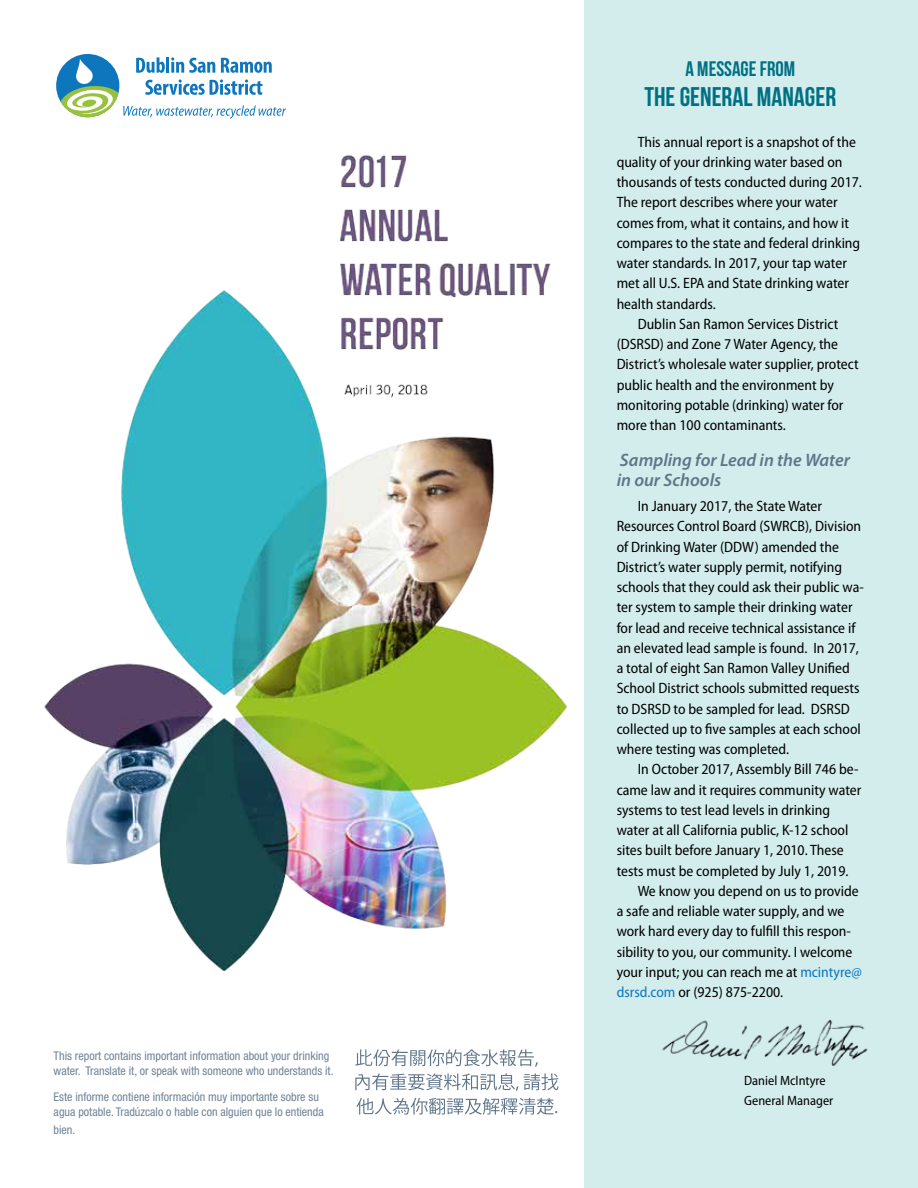
<style>
.page{position:relative;width:918px;height:1188px;background:#fff}
.page>*{position:absolute;margin:0;border:0;box-sizing:border-box;transform-origin:0 0}
.t1{font:700 27px "Bebas Neue";color:#007184}
.t2{font:700 21px "Bebas Neue";color:#007184}
.t3{font:italic 600 18px/20.2px "Myriad Pro";color:#5f758a}
.t4{font:semi-condensed 15px/20.2px "Myriad Pro";color:#000}
.t5{font:semi-condensed 13.5px/20.2px "Myriad Pro";color:#000}
.t6{font:condensed 12px/15px "Helvetica Neue LT Std";color:#6f8396}
.s1{color:#0d76bd}
</style>
<div class="page">
<div style="left:585px;top:0;width:333px;height:1188px;background:#d3eded"></div>
<svg style="left:355px;top:1049px;width:183px;height:18px"></svg>
<svg style="left:355px;top:1073px;width:203px;height:18px"></svg>
<svg style="left:356px;top:1098px;width:201px;height:17px"></svg>
<svg style="left:56px;top:54px;width:230px;height:65px"></svg>
<img style="left:662px;top:1019px;width:206px;height:47px">
<img style="left:44px;top:134px;width:541px;height:836px">
<p class="t6" style="left:54px;top:1048px;width:281px">This report contains important information about your drinking water. Translate it, or speak with someone who understands it.</p>
<p class="t6" style="left:54px;top:1089px;width:272px">Este informe contiene información muy importante sobre su agua potable. Tradúzcalo o hable con alguien que lo entienda</p>
<p class="t6" style="left:54px;top:1122px;width:23px">bien.</p>
<h2 class="t2" style="left:686px;top:57px;width:111px">A MESSAGE FROM</h2>
<h1 class="t1" style="left:644px;top:82px;width:193px">THE GENERAL MANAGER</h1>
<p class="t4" style="left:638px;top:132px;width:220px">This annual report is a snapshot of the</p>
<p class="t4" style="left:617px;top:152px;width:227px">quality of your drinking water based on</p>
<p class="t4" style="left:617px;top:172px;width:247px">thousands of tests conducted during 2017.</p>
<p class="t4" style="left:617px;top:193px;width:222px">The report describes where your water</p>
<p class="t4" style="left:617px;top:213px;width:234px">comes from, what it contains, and how it</p>
<p class="t4" style="left:617px;top:233px;width:245px">compares to the state and federal drinking</p>
<p class="t4" style="left:617px;top:253px;width:232px">water standards. In 2017, your tap water</p>
<p class="t4" style="left:617px;top:274px;width:234px">met all U.S. EPA and State drinking water</p>
<p class="t4" style="left:617px;top:294px;width:101px">health standards.</p>
<p class="t4" style="left:638px;top:314px;width:202px">Dublin San Ramon Services District</p>
<p class="t4" style="left:617px;top:334px;width:223px">(DSRSD) and Zone 7 Water Agency, the</p>
<p class="t4" style="left:617px;top:355px;width:244px">District’s wholesale water supplier, protect</p>
<p class="t4" style="left:617px;top:375px;width:219px">public health and the environment by</p>
<p class="t4" style="left:617px;top:395px;width:228px">monitoring potable (drinking) water for</p>
<p class="t4" style="left:617px;top:415px;width:171px">more than 100 contaminants.</p>
<p class="t3" style="left:617px;top:450px;width:235px">Sampling for Lead in the Water in our Schools</p>
<p class="t4" style="left:617px;top:496px;width:249px;text-indent:21px">In January 2017, the State Water Resources Control Board (SWRCB), Division of Drinking Water (DDW) amended the District’s water supply permit, notifying schools that they could ask their public wa&shy;ter system to sample their drinking water for lead and receive technical assistance if an elevated lead sample is found. In 2017, a total of eight San Ramon Valley Unified School District schools submitted requests to DSRSD to be sampled for lead. DSRSD collected up to five samples at each school where testing was completed.</p>
<p class="t4" style="left:638px;top:760px;width:222px">In October 2017, Assembly Bill 746 be-</p>
<p class="t4" style="left:617px;top:780px;width:246px">came law and it requires community water</p>
<p class="t4" style="left:617px;top:800px;width:215px">systems to test lead levels in drinking</p>
<p class="t4" style="left:617px;top:820px;width:233px">water at all California public, K-12 school</p>
<p class="t4" style="left:617px;top:841px;width:229px">sites built before January 1, 2010. These</p>
<p class="t4" style="left:617px;top:861px;width:233px">tests must be completed by July 1, 2019.</p>
<p class="t4" style="left:638px;top:881px;width:223px">We know you depend on us to provide</p>
<p class="t4" style="left:617px;top:901px;width:229px">a safe and reliable water supply, and we</p>
<p class="t4" style="left:617px;top:922px;width:236px">work hard every day to fulfill this respon-</p>
<p class="t4" style="left:617px;top:942px;width:237px">sibility to you, our community. I welcome</p>
<p class="t4" style="left:617px;top:962px;width:247px">your input; you can reach me at <span class="s1">mcintyre@</span></p>
<p class="t4" style="left:617px;top:982px;width:168px"><span class="s1">dsrsd.com</span> or (925) 875-2200.</p>
<p class="t5" style="left:744px;top:1071px;width:91px">Daniel McIntyre<br>General Manager</p>
</div>
